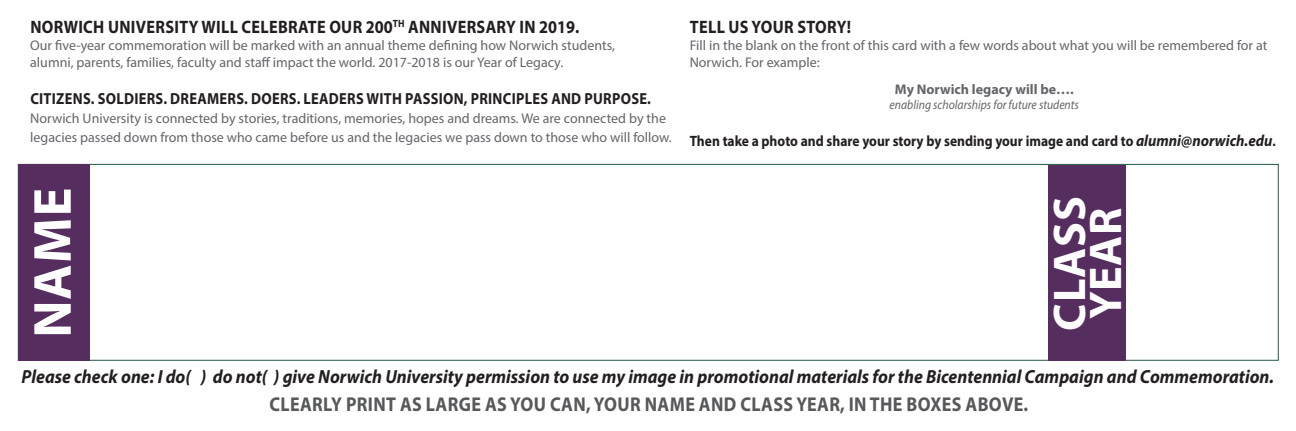
<style>
.page{position:relative;width:1296px;height:431px;background:#fff}
.page>*{position:absolute;margin:0;border:0;box-sizing:border-box;transform-origin:0 0}
.t1{font:700 54px "Myriad Pro";color:#fff}
.t2{font:700 46px/36px "Myriad Pro";letter-spacing:.02em;color:#fff}
.t3{font:700 20px "Myriad Pro";letter-spacing:.02em;color:#57585a;scale:.9 1}
.t4{font:italic 700 19px "Myriad Pro";color:#231f20;scale:.93 1}
.t5{font:700 18px "Myriad Pro";letter-spacing:.02em;color:#231f20;scale:.9 1}
.t6{font:700 16px "Myriad Pro";letter-spacing:.02em;color:#231f20;scale:.9 1}
.t7{font:700 15px "Myriad Pro";color:#231f20;scale:.9 1}
.t8{font:14px/19px "Myriad Pro";color:#63656a}
.t9{font:700 14px "Myriad Pro";color:#63656a}
.t10{font:italic 13px "Myriad Pro";color:#63656a;scale:.9 1}
.s1{font-style:italic;font-size:16px}
.s2{font-size:14px}
</style>
<div class="page">
<div style="left:18px;top:164px;width:1261px;height:196px;border:1px solid #235a41"></div>
<div style="left:19px;top:164px;width:71px;height:196px;background:#552d5f"></div>
<div style="left:1048px;top:165px;width:78px;height:195px;background:#552d5f"></div>
<p class="t5" style="left:30px;top:15px;width:611px">NORWICH UNIVERSITY WILL CELEBRATE OUR 200<sup>TH</sup> ANNIVERSARY IN 2019.</p>
<p class="t8" style="left:30px;top:36px;width:586px">Our five-year commemoration will be marked with an annual theme defining how Norwich students,</p>
<p class="t8" style="left:30px;top:52px;width:534px">alumni, parents, families, faculty and staff impact the world. 2017-2018 is our Year of Legacy.</p>
<p class="t6" style="left:30px;top:88px;width:691px">CITIZENS. SOLDIERS. DREAMERS. DOERS. LEADERS WITH PASSION, PRINCIPLES AND PURPOSE.</p>
<p class="t8" style="left:30px;top:109px;width:643px">Norwich University is connected by stories, traditions, memories, hopes and dreams. We are connected by the legacies passed down from those who came before us and the legacies we pass down to those who will follow.</p>
<p class="t5" style="left:690px;top:15px;width:181px">TELL US YOUR STORY!</p>
<p class="t8" style="left:690px;top:37px;width:579px;line-height:16.8px">Fill in the blank on the front of this card with a few words about what you will be remembered for at<br>Norwich. For example:</p>
<p class="t9" style="left:895px;top:80px;width:180px">My Norwich legacy will be….</p>
<p class="t10" style="left:890px;top:97px;width:212px">enabling scholarships for future students</p>
<p class="t7" style="left:690px;top:131px;width:653px">Then take a photo and share your story by sending your image and card to <span class="s1">alumni@norwich.edu</span><span class="s2">.</span></p>
<p class="t1" style="left:17px;top:337px;width:151px;rotate:-90deg">NAME</p>
<p class="t2" style="left:1050px;top:330px;width:136px;rotate:-90deg">CLASS<br>YEAR</p>
<p class="t4" style="left:22px;top:364px;width:1348px">Please check one: I do( ) do not( ) give Norwich University permission to use my image in promotional materials for the Bicentennial Campaign and Commemoration.</p>
<p class="t3" style="left:270px;top:390px;width:845px">CLEARLY PRINT AS LARGE AS YOU CAN, YOUR NAME AND CLASS YEAR, IN THE BOXES ABOVE.</p>
</div>
